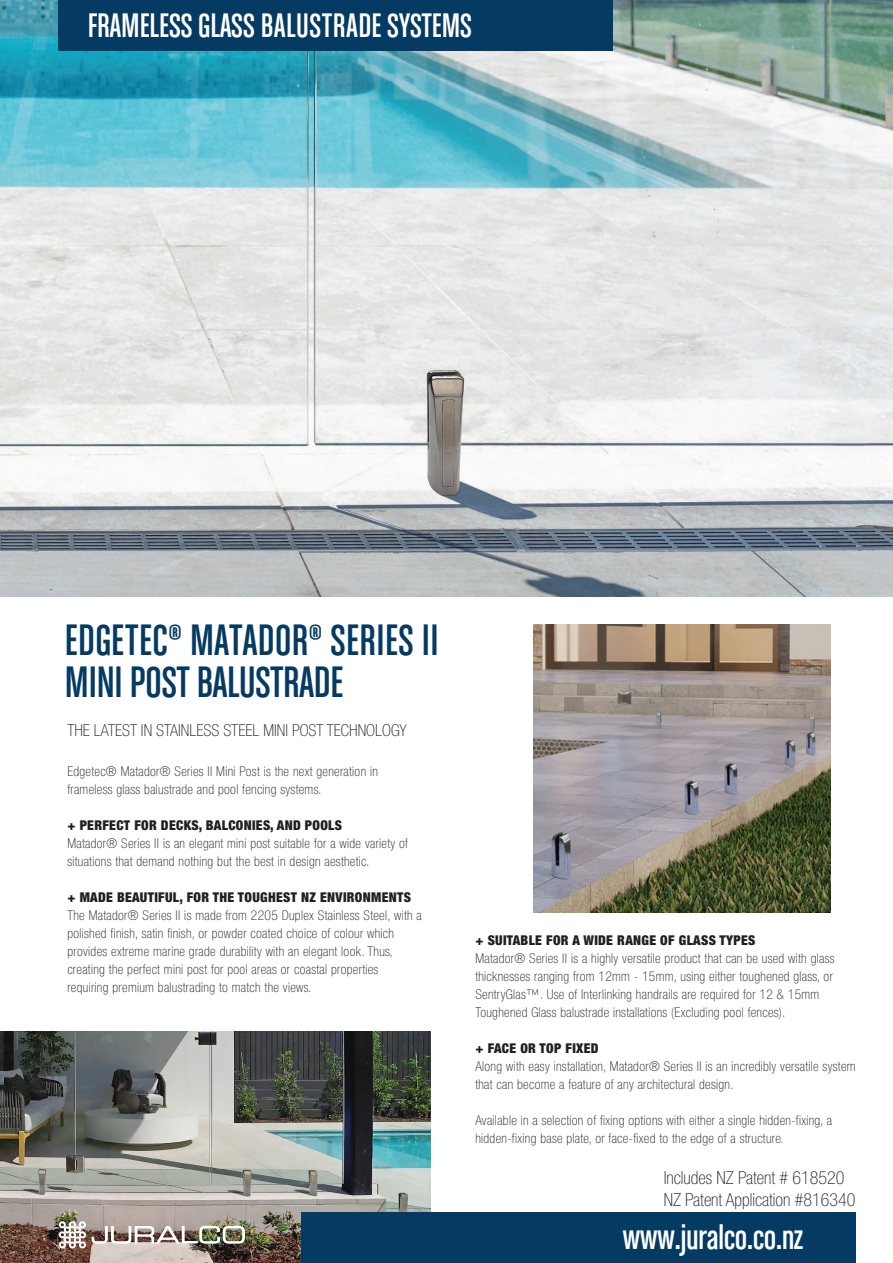
<style>
.page{position:relative;width:893px;height:1263px;background:#fff}
.page>*{position:absolute;margin:0;border:0;box-sizing:border-box;transform-origin:0 0}
.t1{font:46.5px/42px "Chalet Comprime Cologne Sixty";letter-spacing:.01em;color:#053a62}
.t2{font:36px "Chalet Comprime Cologne Sixty";color:#fff}
.t3{font:100 condensed 18px/21.6px "Helvetica Neue";color:#231f20}
.t4{font:100 condensed 16.5px "Helvetica Neue";color:#231f20}
.t5{font:100 condensed 13.5px/18px "Helvetica Neue";letter-spacing:.025em;color:#231f20}
.t6{font:900 condensed 13.5px "Helvetica Neue";letter-spacing:.025em;color:#231f20}
</style>
<div class="page">
<img style="left:0;top:0;width:893px;height:597px">
<img style="left:0;top:1031px;width:430px;height:232px">
<div style="left:301px;top:1212px;width:555px;height:51px;background:#053a62"></div>
<div style="left:58px;top:0;width:555px;height:51px;background:#053a62"></div>
<img style="left:534px;top:624px;width:297px;height:289px">
<svg style="left:58px;top:1221px;width:28px;height:28px"></svg>
<img style="left:92px;top:1226px;width:153px;height:17px">
<h2 class="t2" style="left:88px;top:5px;width:386px">FRAMELESS GLASS BALUSTRADE SYSTEMS</h2>
<h1 class="t1" style="left:65px;top:618px;width:375px">EDGETEC® MATADOR® SERIES II<br>MINI POST BALUSTRADE</h1>
<p class="t4" style="left:67px;top:721px;width:341px">THE LATEST IN STAINLESS STEEL MINI POST TECHNOLOGY</p>
<p class="t5" style="left:67px;top:762px;width:312px">Edgetec® Matador® Series II Mini Post is the next generation in frameless glass balustrade and pool fencing systems.</p>
<p class="t6" style="left:67px;top:816px;width:276px">+ PERFECT FOR DECKS, BALCONIES, AND POOLS</p>
<p class="t5" style="left:67px;top:834px;width:342px">Matador® Series II is an elegant mini post suitable for a wide variety of situations that demand nothing but the best in design aesthetic.</p>
<p class="t6" style="left:67px;top:888px;width:345px">+ MADE BEAUTIFUL, FOR THE TOUGHEST NZ ENVIRONMENTS</p>
<p class="t5" style="left:67px;top:906px;width:356px">The Matador® Series II is made from 2205 Duplex Stainless Steel, with a polished finish, satin finish, or powder coated choice of colour which provides extreme marine grade durability with an elegant look. Thus, creating the perfect mini post for pool areas or coastal properties requiring premium balustrading to match the views.</p>
<p class="t6" style="left:475px;top:932px;width:282px">+ SUITABLE FOR A WIDE RANGE OF GLASS TYPES</p>
<p class="t5" style="left:475px;top:949px;width:361px">Matador® Series II is a highly versatile product that can be used with glass thicknesses ranging from 12mm - 15mm, using either toughened glass, or SentryGlas™. Use of Interlinking handrails are required for 12 &amp; 15mm Toughened Glass balustrade installations (Excluding pool fences).</p>
<p class="t6" style="left:475px;top:1040px;width:125px">+ FACE OR TOP FIXED</p>
<p class="t5" style="left:475px;top:1057px;width:382px">Along with easy installation, Matador® Series II is an incredibly versatile system that can become a feature of any architectural design.</p>
<p class="t5" style="left:475px;top:1111px;width:358px">Available in a selection of fixing options with either a single hidden-fixing, a hidden-fixing base plate, or face-fixed to the edge of a structure.</p>
<h3 class="t3" style="left:664px;top:1167px;width:193px">Includes NZ Patent # 618520<br>NZ Patent Application #816340</h3>
<h2 class="t2" style="left:623px;top:1218px;width:182px">www.juralco.co.nz</h2>
</div>
